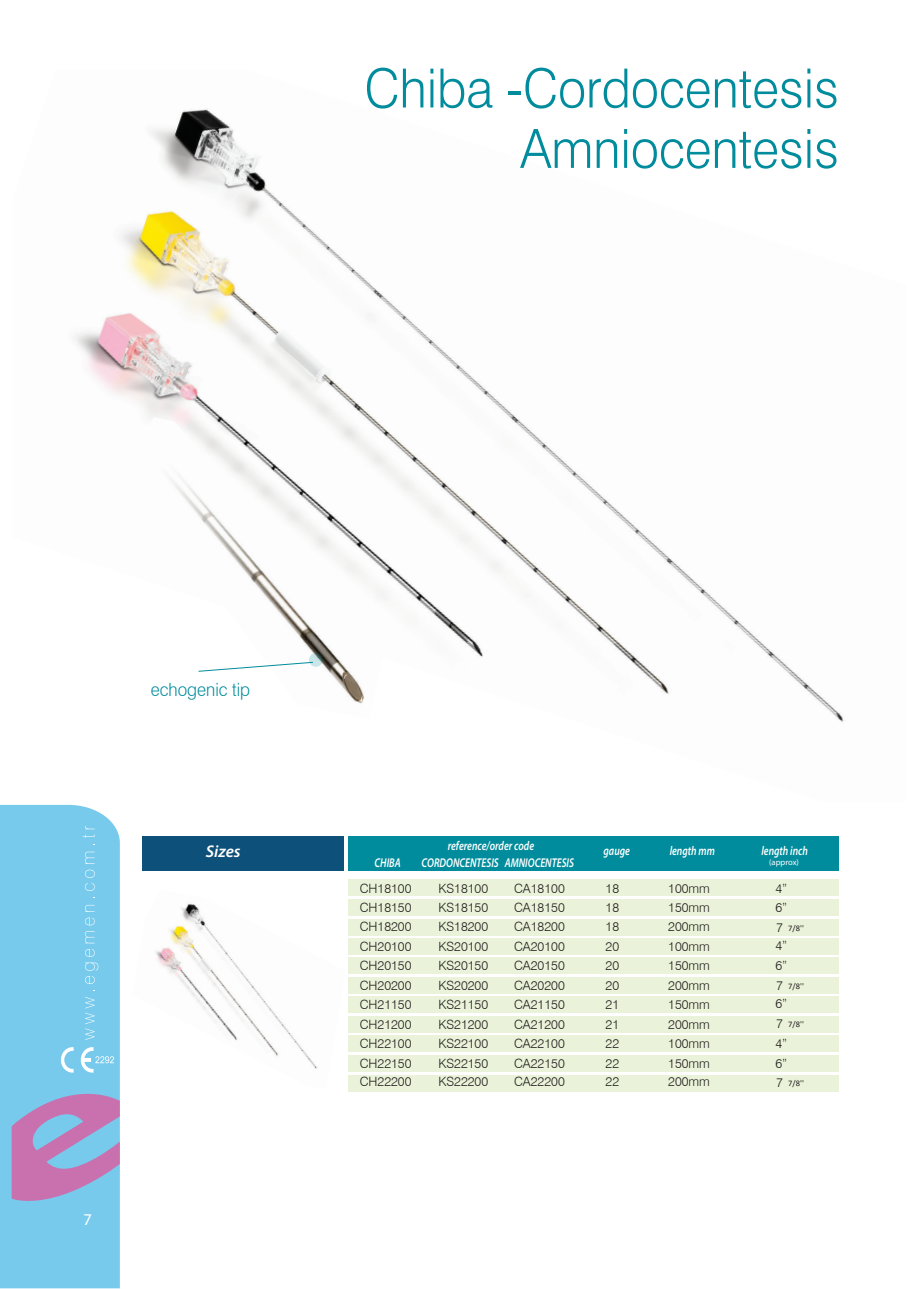
<style>
.page{position:relative;width:919px;height:1289px;background:#fff}
.page>*{position:absolute;margin:0;border:0;box-sizing:border-box;transform-origin:0 0}
.t1{font:300 54px/60.3px "Swiss 721 BT";color:#008c9c;text-align:right;scale:.93 1}
.t2{font:300 18.3px "Swiss 721 BT";color:#008c9c;scale:.93 1}
.t3{font:italic 600 16.95px "Myriad Pro";color:#fff}
.t4{font:16.5px "Myriad Pro";color:#fff}
.t5{font:300 12.75px/19.4px "Swiss 721 BT";color:#231f20;text-align:justify}
.t6{font:italic 600 12.75px "Myriad Pro";letter-spacing:-.005em;color:#fff;scale:.78 1}
.t7{font:8.55px "Calibri";color:#231f20}
.t8{font:8.55px "Myriad Pro";color:#fff}
.s1{font-family:"Swiss 721 BT";font-weight:300;font-size:12.75px}
</style>
<div class="page">
<img style="left:74px;top:109px;width:770px;height:613px">
<img style="left:122px;top:417px;width:260px;height:301px">
<svg style="left:309px;top:653px;width:13px;height:13px"></svg>
<svg style="left:198px;top:661px;width:116px;height:11px"></svg>
<div style="left:348px;top:879px;width:490px;height:16px;background:#eaf3d9"></div>
<div style="left:143px;top:836px;width:201px;height:34px;background:#0d5079"></div>
<div style="left:348px;top:836px;width:490px;height:34px;background:#008c9c"></div>
<div style="left:348px;top:899px;width:490px;height:17px;background:#eaf3d9"></div>
<div style="left:348px;top:918px;width:490px;height:17px;background:#eaf3d9"></div>
<div style="left:348px;top:938px;width:490px;height:16px;background:#eaf3d9"></div>
<div style="left:348px;top:957px;width:490px;height:17px;background:#eaf3d9"></div>
<div style="left:348px;top:977px;width:490px;height:16px;background:#eaf3d9"></div>
<div style="left:348px;top:996px;width:490px;height:16px;background:#eaf3d9"></div>
<div style="left:348px;top:1015px;width:490px;height:17px;background:#eaf3d9"></div>
<div style="left:348px;top:1035px;width:490px;height:16px;background:#eaf3d9"></div>
<div style="left:348px;top:1054px;width:490px;height:17px;background:#eaf3d9"></div>
<div style="left:348px;top:1075px;width:490px;height:16px;background:#eaf3d9"></div>
<img style="left:155px;top:903px;width:162px;height:166px">
<div style="left:0;top:804px;width:120px;height:484px;background:#77caec"></div>
<svg style="left:73px;top:823px;width:25px;height:216px;background:#7dccec"></svg>
<svg style="left:2px;top:1091px;width:118px;height:109px;background:#a399ca"></svg>
<svg style="left:49px;top:1047px;width:65px;height:28px;background:#8fd3ef"></svg>
<h1 class="t1" style="left:364px;top:58px;width:511px">Chiba -Cordocentesis<br>Amniocentesis</h1>
<h2 class="t2" style="left:151px;top:678px;width:108px">echogenic tip</h2>
<h3 class="t3" style="left:206px;top:840px;width:36px">Sizes</h3>
<p class="t4" style="left:83px;top:1208px;width:10px">7</p>
<p class="t6" style="left:447px;top:837px;width:112px">reference/order code</p>
<p class="t6" style="left:374px;top:854px;width:35px">CHIBA</p>
<p class="t6" style="left:421px;top:854px;width:197px">CORDONCENTESIS AMNIOCENTESIS</p>
<p class="t5" style="left:359px;top:878px;width:53px">CH18100<br>CH18150<br>CH18200<br>CH20100<br>CH20150<br>CH20200<br>CH21150<br>CH21200<br>CH22100<br>CH22150<br>CH22200</p>
<p class="t5" style="left:514px;top:878px;width:52px">CA18100<br>CA18150<br>CA18200<br>CA20100<br>CA20150<br>CA20200<br>CA21150<br>CA21200<br>CA22100<br>CA22150<br>CA22200</p>
<p class="t5" style="left:438px;top:878px;width:51px">KS18100<br>KS18150<br>KS18200<br>KS20100<br>KS20150<br>KS20200<br>KS21150<br>KS21200<br>KS22100<br>KS22150<br>KS22200</p>
<p class="t6" style="left:603px;top:842px;width:35px">gauge</p>
<p class="t6" style="left:669px;top:842px;width:59px">length mm</p>
<p class="t6" style="left:761px;top:842px;width:61px">length inch</p>
<p class="t8" style="left:769px;top:856px;width:31px">(approx)</p>
<p class="t8" style="left:768px;top:859px;width:31px">(approx)</p>
<p class="t5" style="left:605px;top:878px;width:15px">18<br>18<br>18<br>20<br>20<br>20<br>21<br>21<br>22<br>22<br>22</p>
<p class="t5" style="left:668px;top:878px;width:43px">100mm 150mm 200mm 100mm 150mm 200mm 150mm 200mm 100mm 150mm 200mm</p>
<p class="t5" style="left:775px;top:878px;width:13px">4”</p>
<p class="t5" style="left:775px;top:898px;width:13px">6”</p>
<p class="t7" style="left:776px;top:922px;width:29px"><span class="s1">7</span> 7/8''</p>
<p class="t5" style="left:775px;top:935px;width:13px">4”</p>
<p class="t5" style="left:775px;top:955px;width:13px">6”</p>
<p class="t7" style="left:776px;top:980px;width:29px"><span class="s1">7</span> 7/8''</p>
<p class="t5" style="left:775px;top:993px;width:13px">6”</p>
<p class="t7" style="left:776px;top:1018px;width:29px"><span class="s1">7</span> 7/8''</p>
<p class="t5" style="left:775px;top:1033px;width:13px">4”</p>
<p class="t5" style="left:775px;top:1053px;width:13px">6”</p>
<p class="t7" style="left:776px;top:1077px;width:29px"><span class="s1">7</span> 7/8''</p>
</div>
